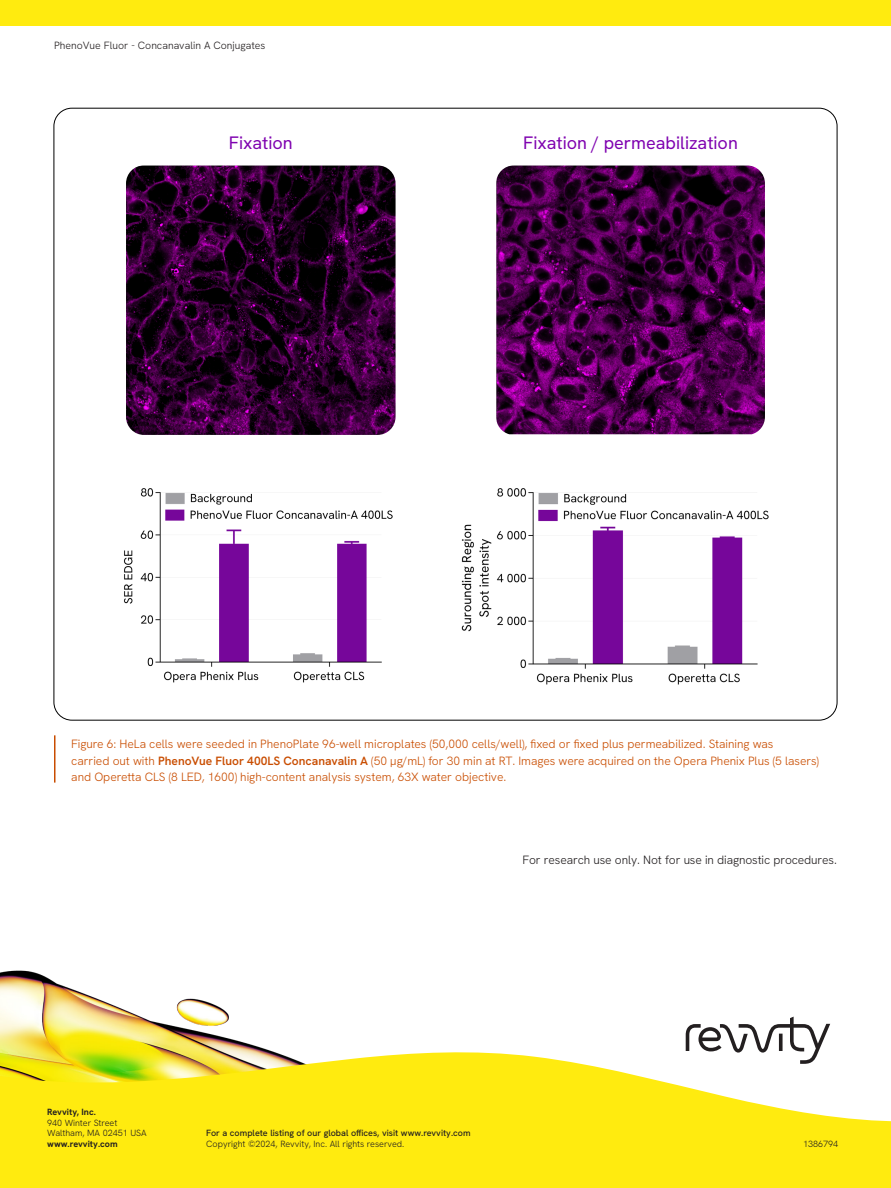
<style>
.page{position:relative;width:891px;height:1188px;background:#fff}
.page>*{position:absolute;margin:0;border:0;box-sizing:border-box;transform-origin:0 0}
.Sub_Head{font:18px "Hanken Grotesk";color:#7f03b0}
.t1{font:300 12px/16.5px "Hanken Grotesk";color:#c94d00}
.t2{font:300 12px "Hanken Grotesk";letter-spacing:-.01em;color:#231f20}
.t3{font:300 10.5px "Hanken Grotesk";color:#231f20}
.t4{font:300 9px/10.5px "Hanken Grotesk";color:#231f20}
.Signoff_Address{font:500 9px "Hanken Grotesk";color:#231f20}
.s1{font-weight:600}
.s2{font-weight:700}
</style>
<div class="page">
<div style="left:0;top:0;width:891px;height:26px;background:#ffeb0f"></div>
<img style="left:0;top:970px;width:265px;height:79px">
<svg style="left:686px;top:1017px;width:144px;height:32px"></svg>
<svg style="left:0;top:1049px;width:891px;height:139px;background:#fceb32"></svg>
<img style="left:124px;top:488px;width:269px;height:195px">
<img style="left:461px;top:488px;width:308px;height:197px">
<img style="left:126px;top:165px;width:270px;height:270px">
<img style="left:496px;top:165px;width:269px;height:269px">
<hr style="left:54px;top:735px;width:2px;height:48px;background:#c94d00">
<p class="t3" style="left:54px;top:39px;width:213px">PhenoVue Fluor - Concanavalin A Conjugates</p>
<p class="Sub_Head" style="left:229px;top:131px;width:65px">Fixation</p>
<p class="Sub_Head" style="left:523px;top:131px;width:216px">Fixation / permeabilization</p>
<p class="t1" style="left:71px;top:736px;width:749px">Figure 6: HeLa cells were seeded in PhenoPlate 96-well microplates (50,000 cells/well), fixed or fixed plus permeabilized. Staining was<br>carried out with <span class="s1">PhenoVue Fluor 400LS Concanavalin A</span> (50 µg/mL) for 30 min at RT. Images were acquired on the Opera Phenix Plus (5 lasers) and Operetta CLS (8 LED, 1600) high-content analysis system, 63X water objective.</p>
<p class="t2" style="left:522px;top:852px;width:316px">For research use only. Not for use in diagnostic procedures.</p>
<p class="t4" style="left:47px;top:1107px;width:101px"><span class="s2">Revvity, Inc.<br></span>940 Winter Street<br>Waltham, MA 02451 USA <span class="s2">www.revvity.com</span></p>
<p class="Signoff_Address" style="left:206px;top:1127px;width:266px">For a complete listing of our global offices, visit www.revvity.com</p>
<p class="t4" style="left:206px;top:1138px;width:200px">Copyright ©2024, Revvity, Inc. All rights reserved.</p>
<p class="t4" style="left:803px;top:1138px;width:37px">1386794</p>
</div>
